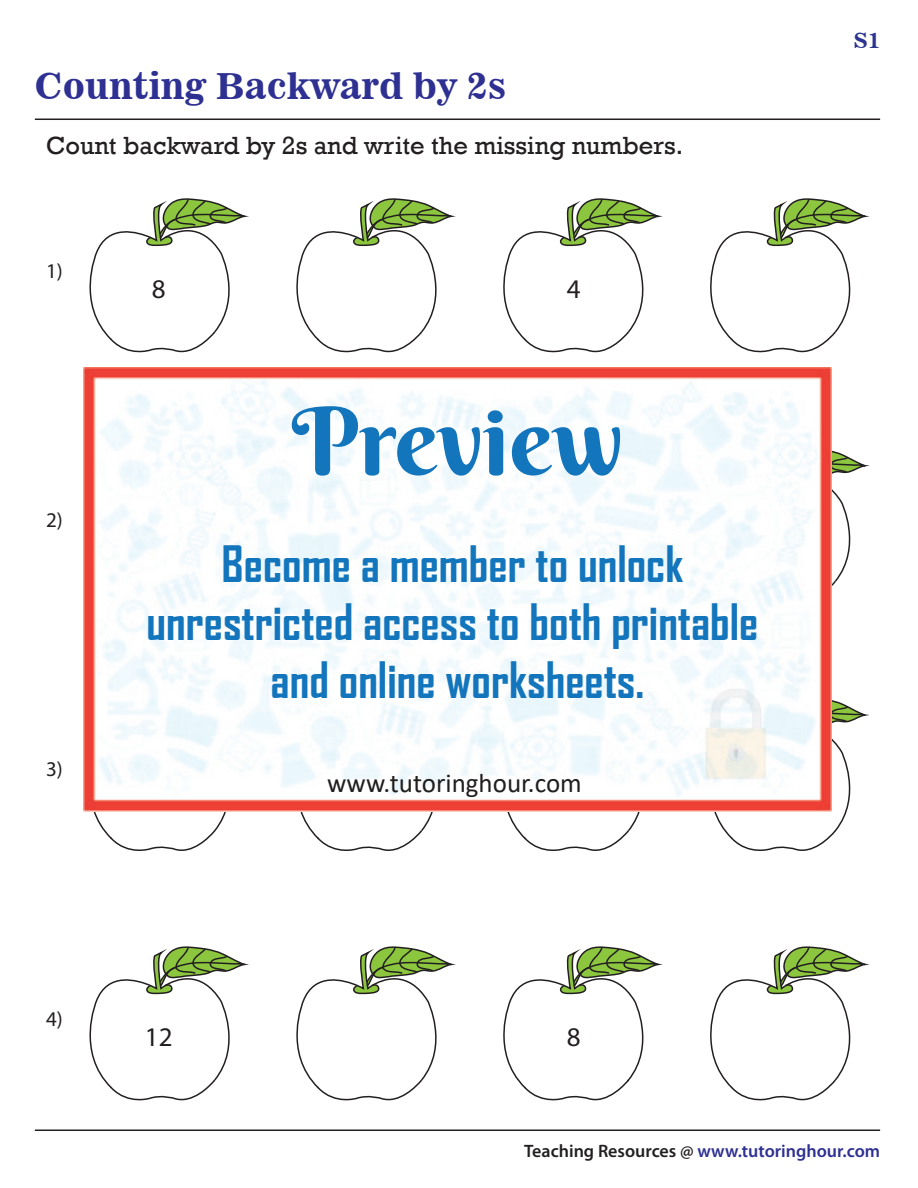
<style>
.page{position:relative;width:918px;height:1188px;background:#fff}
.page>*{position:absolute;margin:0;border:0;box-sizing:border-box;transform-origin:0 0}
.t1{font:94.05px "Berkshire Swash";color:#1375bc}
.t2{font:700 48px/57.6px "Agency FB";color:#1375bc;text-align:center}
.t3{font:36px "News 701 BT Bold A";color:#2e3092}
.t4{font:27px "Calibri";color:#211e1e}
.t5{font:27px "Myriad Pro";color:#231f20}
.t6{font:25.5px "Rockwell";color:#231f20}
.t7{font:21px "Myriad Pro";color:#231f20}
.t8{font:21px "News 701 BT Bold A";color:#2c3590}
.t9{font:600 18px "Myriad Pro";color:#2e3092}
.s1{color:#231f20}
</style>
<div class="page">
<hr style="left:35px;top:119px;width:845px;height:1px;background:#231f20">
<hr style="left:35px;top:1130px;width:845px;height:1px;background:#231f20">
<svg style="left:89px;top:198px;width:160px;height:155px"></svg>
<svg style="left:296px;top:198px;width:160px;height:155px"></svg>
<svg style="left:503px;top:198px;width:160px;height:155px"></svg>
<svg style="left:710px;top:198px;width:160px;height:155px"></svg>
<svg style="left:83px;top:439px;width:1px;height:167px"></svg>
<svg style="left:831px;top:439px;width:39px;height:167px"></svg>
<svg style="left:83px;top:689px;width:176px;height:162px"></svg>
<svg style="left:282px;top:811px;width:184px;height:40px"></svg>
<svg style="left:489px;top:811px;width:183px;height:40px"></svg>
<svg style="left:696px;top:688px;width:173px;height:163px"></svg>
<svg style="left:89px;top:946px;width:160px;height:155px"></svg>
<svg style="left:296px;top:946px;width:160px;height:155px"></svg>
<svg style="left:503px;top:946px;width:160px;height:155px"></svg>
<svg style="left:710px;top:946px;width:160px;height:155px"></svg>
<img style="left:84px;top:368px;width:747px;height:443px">
<p class="t3" style="left:35px;top:71px;width:473px">Counting Backward by 2s</p>
<p class="t6" style="left:46px;top:136px;width:639px">Count backward by 2s and write the missing numbers.</p>
<p class="t7" style="left:46px;top:263px;width:18px">1)</p>
<p class="t7" style="left:46px;top:512px;width:18px">2)</p>
<p class="t7" style="left:46px;top:762px;width:18px">3)</p>
<p class="t7" style="left:46px;top:1011px;width:18px">4)</p>
<p class="t5" style="left:152px;top:279px;width:15px">8</p>
<p class="t5" style="left:567px;top:279px;width:15px">4</p>
<h1 class="t1" style="left:292px;top:387px;width:333px">Preview</h1>
<p class="t2" style="left:147px;top:539px;width:613px">Become a member to unlock unrestricted access to both printable and online worksheets.</p>
<p class="t5" style="left:145px;top:1027px;width:29px">12</p>
<p class="t4" style="left:327px;top:774px;width:256px">www.tutoringhour.com</p>
<p class="t5" style="left:567px;top:1027px;width:15px">8</p>
<p class="t8" style="left:853px;top:31px;width:28px">S1</p>
<p class="t9" style="left:524px;top:1144px;width:357px"><span class="s1">Teaching Resources @</span> www.tutoringhour.com</p>
</div>
